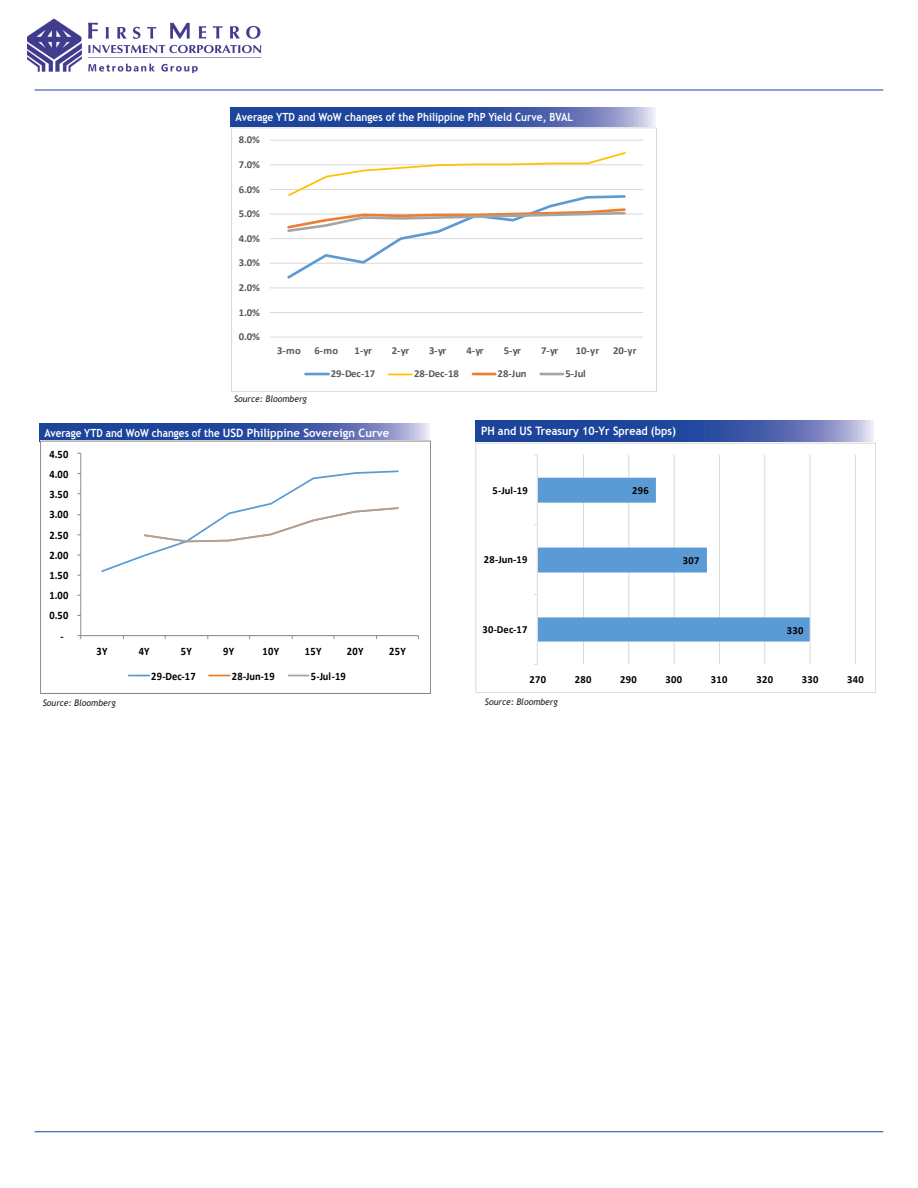
<style>
.page{position:relative;width:918px;height:1188px;background:#fff}
.page>*{position:absolute;margin:0;border:0;box-sizing:border-box;transform-origin:0 0}
.t1{font:700 11.7px "Trebuchet MS";color:#fff;scale:.93 1}
.t2{font:700 11.4px "Calibri";letter-spacing:.03em;color:#000;scale:.92 1}
.t3{font:700 11.25px "Trebuchet MS";color:#fff;scale:.9 1}
.t4{font:700 11.25px "Trebuchet MS";color:#fff;scale:.88 1}
.t5{font:700 10.8px "Calibri";letter-spacing:.03em;color:#000}
.t6{font:700 10.5px "Calibri";letter-spacing:-.005em;color:#595959}
.t7{font:italic 9px "Trebuchet MS";color:#231f20;scale:.96 1}
.s1{font-size:11.55px}
</style>
<div class="page">
<hr style="left:35px;top:1132px;width:848px;height:1px;background:#1d449b">
<hr style="left:35px;top:90px;width:848px;height:1px;background:#1d449b">
<img style="left:27px;top:18px;width:235px;height:55px">
<svg style="left:40px;top:423px;width:390px;height:18px;background:#4661aa"></svg>
<svg style="left:475px;top:421px;width:399px;height:21px;background:#3e5ba8"></svg>
<svg style="left:231px;top:107px;width:424px;height:20px;background:#3d5ba8"></svg>
<hr style="left:270px;top:312px;width:373px;height:1px;background:#d9d9d9">
<hr style="left:270px;top:287px;width:373px;height:1px;background:#d9d9d9">
<hr style="left:270px;top:263px;width:373px;height:1px;background:#d9d9d9">
<hr style="left:270px;top:238px;width:373px;height:1px;background:#d9d9d9">
<hr style="left:270px;top:214px;width:373px;height:1px;background:#d9d9d9">
<hr style="left:270px;top:189px;width:373px;height:1px;background:#d9d9d9">
<hr style="left:270px;top:164px;width:373px;height:1px;background:#d9d9d9">
<hr style="left:270px;top:140px;width:373px;height:1px;background:#d9d9d9">
<hr style="left:270px;top:337px;width:373px;height:1px;background:#d9d9d9">
<svg style="left:285px;top:152px;width:342px;height:127px"></svg>
<hr style="left:306px;top:373px;width:23px;height:2px;background:#5b9bd5">
<svg style="left:389px;top:374px;width:23px;height:1px"></svg>
<hr style="left:473px;top:373px;width:22px;height:2px;background:#ed7d31">
<hr style="left:541px;top:373px;width:22px;height:2px;background:#a5a5a5">
<div style="left:231px;top:127px;width:425px;height:264px;border:1px solid #d9d9d9"></div>
<hr style="left:80px;top:453px;width:1px;height:183px;background:#898989">
<hr style="left:81px;top:635px;width:337px;height:1px;background:#898989">
<svg style="left:101px;top:470px;width:298px;height:102px"></svg>
<svg style="left:129px;top:675px;width:21px;height:1px"></svg>
<svg style="left:209px;top:675px;width:21px;height:1px"></svg>
<svg style="left:289px;top:675px;width:20px;height:1px"></svg>
<div style="left:40px;top:441px;width:390px;height:252px;border:1px solid #898989"></div>
<hr style="left:583px;top:455px;width:1px;height:209px;background:#d9d9d9">
<hr style="left:628px;top:455px;width:1px;height:209px;background:#d9d9d9">
<hr style="left:674px;top:455px;width:1px;height:209px;background:#d9d9d9">
<hr style="left:719px;top:455px;width:1px;height:209px;background:#d9d9d9">
<hr style="left:764px;top:455px;width:1px;height:209px;background:#d9d9d9">
<hr style="left:810px;top:455px;width:1px;height:209px;background:#d9d9d9">
<hr style="left:855px;top:455px;width:1px;height:209px;background:#d9d9d9">
<svg style="left:538px;top:478px;width:272px;height:164px"></svg>
<hr style="left:537px;top:455px;width:1px;height:209px;background:#d9d9d9">
<div style="left:475px;top:443px;width:400px;height:249px;border:1px solid #d9d9d9"></div>
<p class="t3" style="left:236px;top:110px;width:376px">Average YTD and WoW changes of the Philippine PhP Yield Curve, BVAL</p>
<p class="t6" style="left:239px;top:132px;width:23px">8.0%</p>
<p class="t6" style="left:239px;top:157px;width:23px">7.0%</p>
<p class="t6" style="left:239px;top:182px;width:23px">6.0%</p>
<p class="t6" style="left:239px;top:206px;width:23px">5.0%</p>
<p class="t6" style="left:239px;top:231px;width:23px">4.0%</p>
<p class="t6" style="left:239px;top:256px;width:23px">3.0%</p>
<p class="t6" style="left:239px;top:280px;width:23px">2.0%</p>
<p class="t6" style="left:239px;top:305px;width:23px">1.0%</p>
<p class="t6" style="left:239px;top:329px;width:23px">0.0%</p>
<p class="t6" style="left:277px;top:343px;width:25px">3-mo</p>
<p class="t6" style="left:315px;top:343px;width:25px">6-mo</p>
<p class="t6" style="left:355px;top:343px;width:19px">1-yr</p>
<p class="t6" style="left:392px;top:343px;width:19px">2-yr</p>
<p class="t6" style="left:429px;top:343px;width:19px">3-yr</p>
<p class="t6" style="left:467px;top:343px;width:19px">4-yr</p>
<p class="t6" style="left:504px;top:343px;width:19px">5-yr</p>
<p class="t6" style="left:541px;top:343px;width:19px">7-yr</p>
<p class="t6" style="left:576px;top:343px;width:25px">10-yr</p>
<p class="t6" style="left:613px;top:343px;width:25px">20-yr</p>
<p class="t6" style="left:331px;top:366px;width:46px">29-Dec-17</p>
<p class="t6" style="left:414px;top:366px;width:46px">28-Dec-18</p>
<p class="t6" style="left:498px;top:366px;width:30px">28-Jun</p>
<p class="t6" style="left:565px;top:366px;width:22px">5-Jul</p>
<p class="t7" style="left:234px;top:393px;width:77px">Source: Bloomberg</p>
<p class="t4" style="left:44px;top:426px;width:394px">Average YTD and WoW changes of the <span class="s1">USD Philippine Sovereign Curve</span></p>
<p class="t2" style="left:49px;top:446px;width:22px">4.50</p>
<p class="t2" style="left:49px;top:466px;width:22px">4.00</p>
<p class="t2" style="left:49px;top:486px;width:22px">3.50</p>
<p class="t2" style="left:49px;top:506px;width:22px">3.00</p>
<p class="t2" style="left:49px;top:527px;width:22px">2.50</p>
<p class="t2" style="left:49px;top:547px;width:22px">2.00</p>
<p class="t2" style="left:49px;top:567px;width:22px">1.50</p>
<p class="t2" style="left:49px;top:587px;width:22px">1.00</p>
<p class="t2" style="left:49px;top:608px;width:22px">0.50</p>
<p class="t2" style="left:60px;top:628px;width:5px">-</p>
<p class="t2" style="left:97px;top:643px;width:14px">3Y</p>
<p class="t2" style="left:139px;top:643px;width:14px">4Y</p>
<p class="t2" style="left:181px;top:643px;width:14px">5Y</p>
<p class="t2" style="left:223px;top:643px;width:14px">9Y</p>
<p class="t2" style="left:263px;top:643px;width:20px">10Y</p>
<p class="t2" style="left:305px;top:643px;width:20px">15Y</p>
<p class="t2" style="left:347px;top:643px;width:20px">20Y</p>
<p class="t2" style="left:389px;top:643px;width:20px">25Y</p>
<p class="t2" style="left:151px;top:668px;width:50px">29-Dec-17</p>
<p class="t2" style="left:232px;top:668px;width:48px">28-Jun-19</p>
<p class="t2" style="left:311px;top:668px;width:40px">5-Jul-19</p>
<p class="t7" style="left:43px;top:697px;width:77px">Source: Bloomberg</p>
<p class="t1" style="left:481px;top:424px;width:211px">PH and US Treasury 10-Yr Spread (bps)</p>
<p class="t5" style="left:493px;top:482px;width:37px">5-Jul-19</p>
<p class="t5" style="left:632px;top:483px;width:18px">296</p>
<p class="t5" style="left:484px;top:552px;width:45px">28-Jun-19</p>
<p class="t5" style="left:683px;top:553px;width:18px">307</p>
<p class="t5" style="left:482px;top:622px;width:46px">30-Dec-17</p>
<p class="t5" style="left:787px;top:623px;width:18px">330</p>
<p class="t5" style="left:529px;top:671px;width:18px">270</p>
<p class="t5" style="left:575px;top:671px;width:18px">280</p>
<p class="t5" style="left:620px;top:671px;width:18px">290</p>
<p class="t5" style="left:666px;top:671px;width:18px">300</p>
<p class="t5" style="left:711px;top:671px;width:18px">310</p>
<p class="t5" style="left:756px;top:671px;width:18px">320</p>
<p class="t5" style="left:802px;top:671px;width:18px">330</p>
<p class="t5" style="left:847px;top:671px;width:18px">340</p>
<p class="t7" style="left:485px;top:697px;width:77px">Source: Bloomberg</p>
</div>
